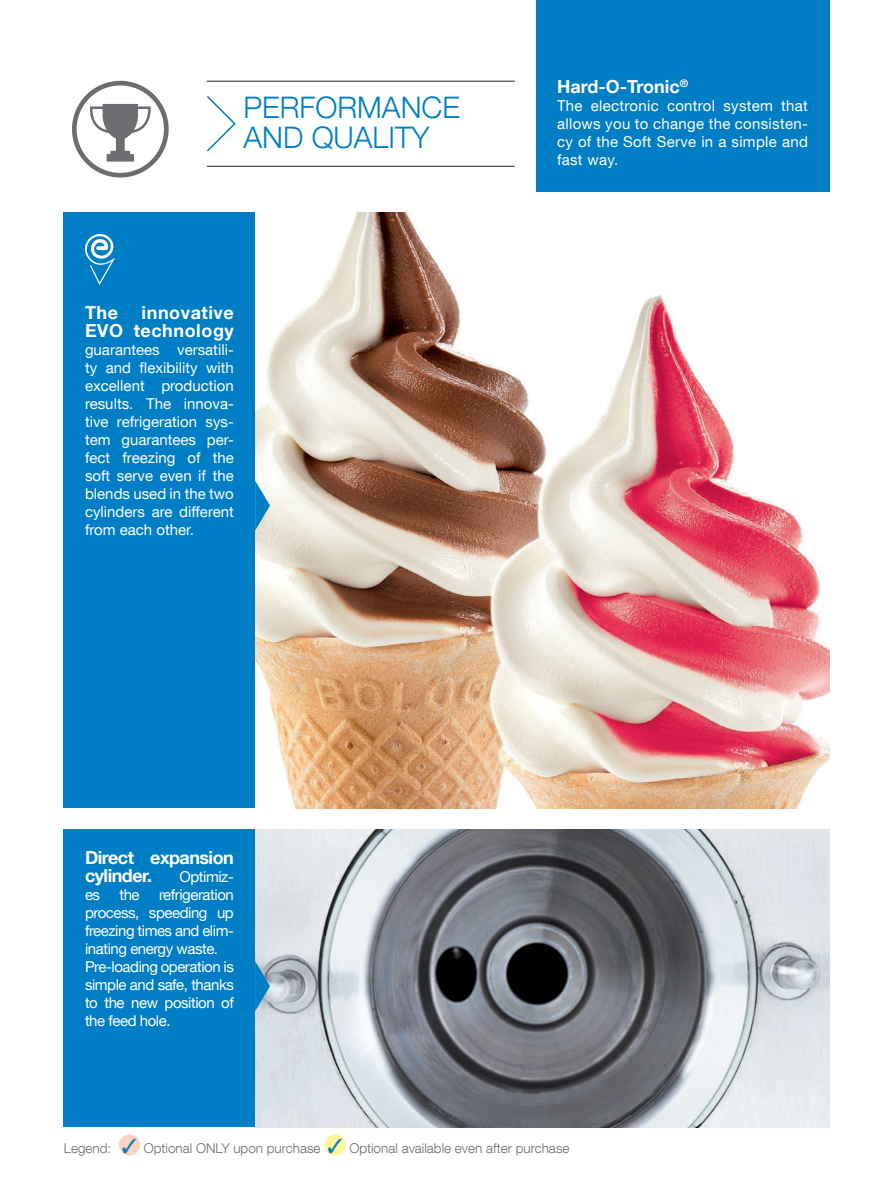
<style>
.page{position:relative;width:893px;height:1191px;background:#fff}
.page>*{position:absolute;margin:0;border:0;box-sizing:border-box;transform-origin:0 0}
.t1{font:300 29.7px/30px "Helvetica Neue LT Com";color:#007ec5}
.t2{font:700 18px/18px "Helvetica Neue LT Com";letter-spacing:-.03em;color:#fff}
.t3{font:700 18px/18px "Helvetica Neue LT Com";letter-spacing:.03em;color:#fff;text-align:right}
.t4{font:700 18px "Helvetica Neue LT Com";color:#fff}
.t5{font:15px/18px "Helvetica Neue LT Com";letter-spacing:-.03em;color:#fff;text-align:justify}
.t6{font:300 13.5px "Helvetica Neue LT Com";color:#6c6d70}
.s1{color:#007ec5}
</style>
<div class="page">
<img style="left:255px;top:213px;width:574px;height:595px">
<svg style="left:207px;top:96px;width:29px;height:56px"></svg>
<svg style="left:72px;top:81px;width:97px;height:96px"></svg>
<hr style="left:207px;top:166px;width:308px;height:1px;background:#231f20">
<hr style="left:207px;top:81px;width:308px;height:1px;background:#231f20">
<div style="left:119px;top:1134px;width:21px;height:21px;background:#fcd2c0;border-radius:50%"></div>
<div style="left:324px;top:1134px;width:22px;height:21px;background:#fff79a;border-radius:50%"></div>
<div style="left:64px;top:213px;width:191px;height:595px;background:#007ec5"></div>
<img style="left:255px;top:829px;width:574px;height:298px">
<svg style="left:255px;top:961px;width:15px;height:50px"></svg>
<svg style="left:255px;top:480px;width:15px;height:50px"></svg>
<div style="left:64px;top:829px;width:191px;height:298px;background:#007ec5"></div>
<svg style="left:85px;top:234px;width:30px;height:50px"></svg>
<div style="left:536px;top:0;width:293px;height:192px;background:#007ec5"></div>
<h1 class="t1" style="left:244px;top:92px;width:218px">PERFORMANCE<br>AND QUALITY</h1>
<p class="t3" style="left:85px;top:303px;width:150px">innovative<br>EVO technology</p>
<p class="t5" style="left:85px;top:340px;width:150px">guarantees versatili&shy;ty and flexibility with excellent production results. The innova&shy;tive refrigeration sys&shy;tem guarantees per&shy;fect freezing of the soft serve even if the blends used in the two cylinders are different from each other.</p>
<p class="t4" style="left:85px;top:301px;width:35px">The</p>
<p class="t4" style="left:557px;top:75px;width:133px">Hard-O-Tronic<sup>®</sup></p>
<p class="t5" style="left:557px;top:96px;width:252px">The electronic control system that allows you to change the consisten&shy;cy of the Soft Serve in a simple and fast way.</p>
<p class="t2" style="left:85px;top:847px;width:150px">Direct expansion cylinder.</p>
<p class="t5" style="left:179px;top:867px;width:56px">Optimiz-</p>
<p class="t5" style="left:85px;top:885px;width:150px;text-align:left;text-indent:74px">refrigeration process, speeding up freezing times and elim&shy;inating energy waste.<br>Pre-loading operation is simple and safe, thanks to the new position of the feed hole.</p>
<p class="t5" style="left:85px;top:885px;width:17px">es</p>
<p class="t5" style="left:119px;top:885px;width:22px">the</p>
<p class="t6" style="left:64px;top:1139px;width:507px">Legend: <span class="s1">✓</span> Optional ONLY upon purchase <span class="s1">✓</span> Optional available even after purchase</p>
</div>
